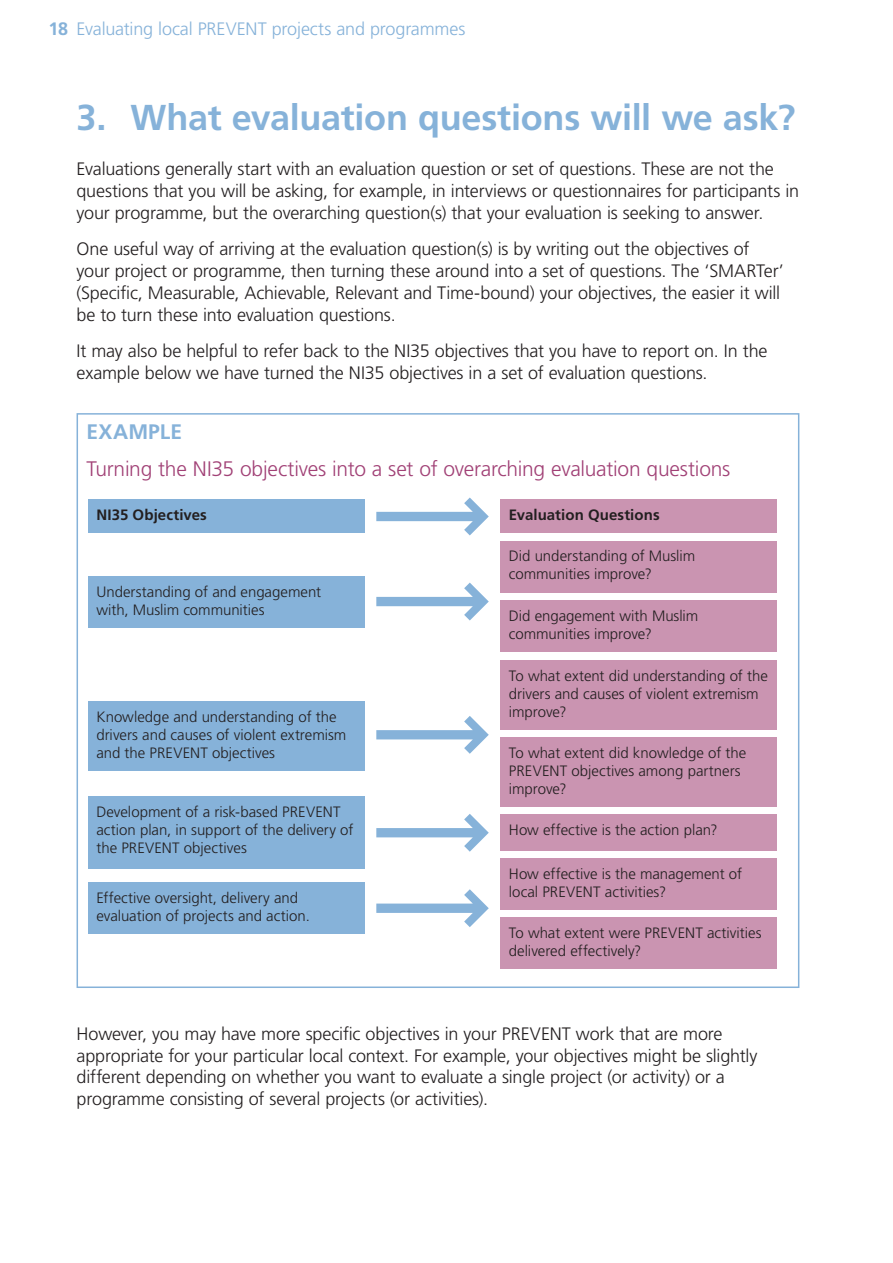
<style>
.page{position:relative;width:893px;height:1263px;background:#fff}
.page>*{position:absolute;margin:0;border:0;box-sizing:border-box;transform-origin:0 0}
.t1{font:700 36px "Frutiger";letter-spacing:-.01em;color:#86b2d9}
.t2{font:300 21px "Frutiger";letter-spacing:-.015em;color:#a14176}
.t3{font:700 21px "Frutiger";letter-spacing:.005em;color:#86b2d9}
.t4{font:300 18px/21.8px "Frutiger";letter-spacing:-.01em;color:#231f20}
.t5{font:300 18px "Frutiger";letter-spacing:-.01em;color:#86b2d9}
.t6{font:300 15px/18px "Frutiger";color:#231f20}
.t7{font:700 15px "Frutiger";letter-spacing:.005em;color:#231f20}
.s1{font-weight:700}
</style>
<div class="page">
<div style="left:88px;top:500px;width:276px;height:33px;background:#86b2d9"></div>
<div style="left:88px;top:577px;width:276px;height:51px;background:#86b2d9"></div>
<div style="left:88px;top:702px;width:276px;height:69px;background:#86b2d9"></div>
<div style="left:88px;top:797px;width:276px;height:72px;background:#86b2d9"></div>
<div style="left:88px;top:883px;width:276px;height:51px;background:#86b2d9"></div>
<div style="left:500px;top:500px;width:277px;height:33px;background:#ca94b1"></div>
<div style="left:500px;top:541px;width:277px;height:51px;background:#ca94b1"></div>
<div style="left:500px;top:601px;width:277px;height:51px;background:#ca94b1"></div>
<div style="left:500px;top:738px;width:277px;height:69px;background:#ca94b1"></div>
<div style="left:500px;top:815px;width:277px;height:36px;background:#ca94b1"></div>
<div style="left:500px;top:858px;width:277px;height:51px;background:#ca94b1"></div>
<div style="left:500px;top:918px;width:277px;height:51px;background:#ca94b1"></div>
<div style="left:500px;top:660px;width:277px;height:69px;background:#ca94b1"></div>
<svg style="left:376px;top:497px;width:113px;height:38px"></svg>
<svg style="left:376px;top:583px;width:113px;height:37px"></svg>
<svg style="left:376px;top:716px;width:113px;height:38px"></svg>
<svg style="left:376px;top:814px;width:113px;height:38px"></svg>
<svg style="left:376px;top:889px;width:113px;height:38px"></svg>
<p class="t5" style="left:48px;top:19px;width:418px"><span class="s1">18</span> Evaluating local PREVENT projects and programmes</p>
<h1 class="t1" style="left:77px;top:96px;width:720px">3. What evaluation questions will we ask?</h1>
<p class="t4" style="left:77px;top:158px;width:724px">Evaluations generally start with an evaluation question or set of questions. These are not the questions that you will be asking, for example, in interviews or questionnaires for participants in your programme, but the overarching question(s) that your evaluation is seeking to answer.</p>
<p class="t4" style="left:77px;top:238px;width:709px">One useful way of arriving at the evaluation question(s) is by writing out the objectives of your project or programme, then turning these around into a set of questions. The ‘SMARTer’ (Specific, Measurable, Achievable, Relevant and Time-bound) your objectives, the easier it will be to turn these into evaluation questions.</p>
<p class="t4" style="left:77px;top:340px;width:692px">It may also be helpful to refer back to the NI35 objectives that you have to report on. In the example below we have turned the NI35 objectives in a set of evaluation questions.</p>
<p class="t3" style="left:87px;top:420px;width:97px">EXAMPLE</p>
<p class="t2" style="left:87px;top:457px;width:645px">Turning the NI35 objectives into a set of overarching evaluation questions</p>
<p class="t7" style="left:96px;top:506px;width:112px">NI35 Objectives</p>
<p class="t6" style="left:96px;top:583px;width:226px">Understanding of and engagement with, Muslim communities</p>
<p class="t6" style="left:96px;top:708px;width:251px">Knowledge and understanding of the drivers and causes of violent extremism and the PREVENT objectives</p>
<p class="t6" style="left:96px;top:803px;width:259px">Development of a risk-based PREVENT action plan, in support of the delivery of the PREVENT objectives</p>
<p class="t6" style="left:96px;top:889px;width:215px">Effective oversight, delivery and evaluation of projects and action.</p>
<p class="t7" style="left:509px;top:506px;width:152px">Evaluation Questions</p>
<p class="t6" style="left:509px;top:547px;width:188px">Did understanding of Muslim communities improve?</p>
<p class="t6" style="left:509px;top:607px;width:191px">Did engagement with Muslim communities improve?</p>
<p class="t6" style="left:509px;top:666px;width:261px">To what extent did understanding of the drivers and causes of violent extremism improve?</p>
<p class="t6" style="left:509px;top:744px;width:239px">To what extent did knowledge of the<br>PREVENT objectives among partners improve?</p>
<p class="t6" style="left:509px;top:821px;width:210px">How effective is the action plan?</p>
<p class="t6" style="left:509px;top:864px;width:235px">How effective is the management of local PREVENT activities?</p>
<p class="t6" style="left:509px;top:924px;width:254px">To what extent were PREVENT activities delivered effectively?</p>
<p class="t4" style="left:77px;top:1023px;width:682px">However, you may have more specific objectives in your PREVENT work that are more appropriate for your particular local context. For example, your objectives might be slightly different depending on whether you want to evaluate a single project (or activity) or a programme consisting of several projects (or activities).</p>
</div>
